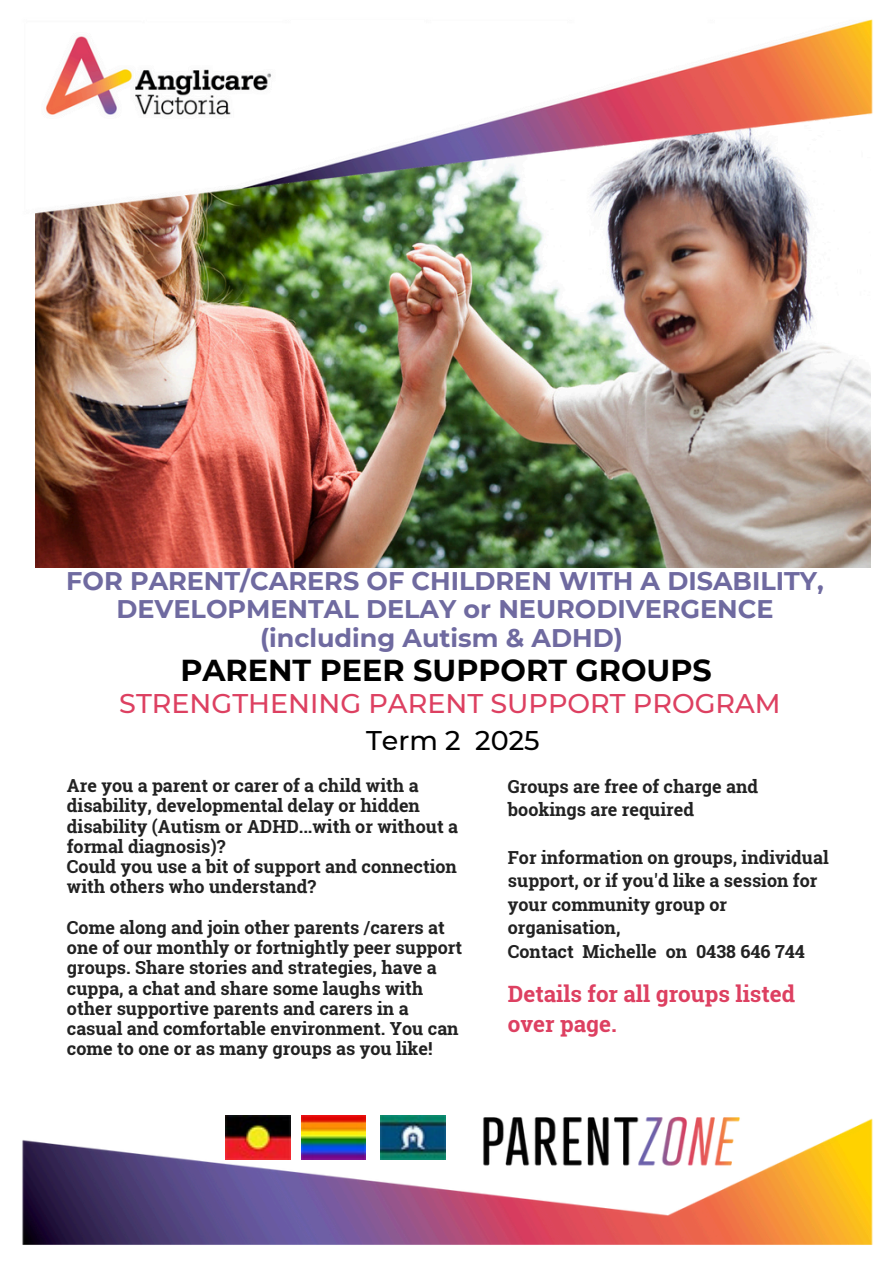
<style>
.page{position:relative;width:894px;height:1264px;background:#fff}
.page>*{position:absolute;margin:0;border:0;box-sizing:border-box;transform-origin:0 0}
.t1{font:700 30.15px "Montserrat";color:#000}
.t2{font:500 27px/37.2px "Montserrat";color:#dd4061;text-align:center}
.t3{font:700 25.5px/28.2px "Montserrat";color:#6f6aa0;text-align:center}
.t4{font:700 22.5px/30.3px "Roboto Slab";color:#dd4061}
.t5{font:700 18px/20.2px "Roboto Slab";color:#222}
.s1{color:#000}
</style>
<div class="page">
<img style="left:35px;top:250px;width:835px;height:317px">
<img style="left:22px;top:1115px;width:851px;height:130px">
<img style="left:35px;top:19px;width:838px;height:231px">
<img style="left:225px;top:1115px;width:65px;height:44px">
<img style="left:301px;top:1115px;width:65px;height:44px">
<img style="left:380px;top:1115px;width:65px;height:44px">
<p class="t3" style="left:66px;top:567px;width:758px">FOR PARENT/CARERS OF CHILDREN WITH A DISABILITY,<br>DEVELOPMENTAL DELAY or NEURODIVERGENCE (including Autism &amp; ADHD)</p>
<p class="t1" style="left:180px;top:652px;width:532px">PARENT PEER SUPPORT GROUPS</p>
<p class="t2" style="left:119px;top:684px;width:662px">STRENGTHENING PARENT SUPPORT PROGRAM<br><span class="s1">Term 2 2025</span></p>
<h2 class="t5" style="left:67px;top:775px;width:392px">Are you a parent or carer of a child with a disability, developmental delay or hidden disability (Autism or ADHD...with or without a formal diagnosis)?</h2>
<h1 class="t5" style="left:67px;top:856px;width:391px">Could you use a bit of support and connection with others who understand?</h1>
<h2 class="t5" style="left:67px;top:916px;width:396px">Come along and join other parents /carers at one of our monthly or fortnightly peer support groups. Share stories and strategies, have a cuppa, a chat and share some laughs with other supportive parents and carers in a casual and comfortable environment. You can come to one or as many groups as you like!</h2>
<p class="t5" style="left:507px;top:773px;width:252px;line-height:23.7px">Groups are free of charge and bookings are required</p>
<p class="t5" style="left:507px;top:844px;width:322px;line-height:23.7px">For information on groups, individual support, or if you'd like a session for your community group or organisation,</p>
<p class="t5" style="left:507px;top:941px;width:298px">Contact Michelle on 0438 646 744</p>
<p class="t4" style="left:507px;top:977px;width:289px">Details for all groups listed over page.</p>
</div>
